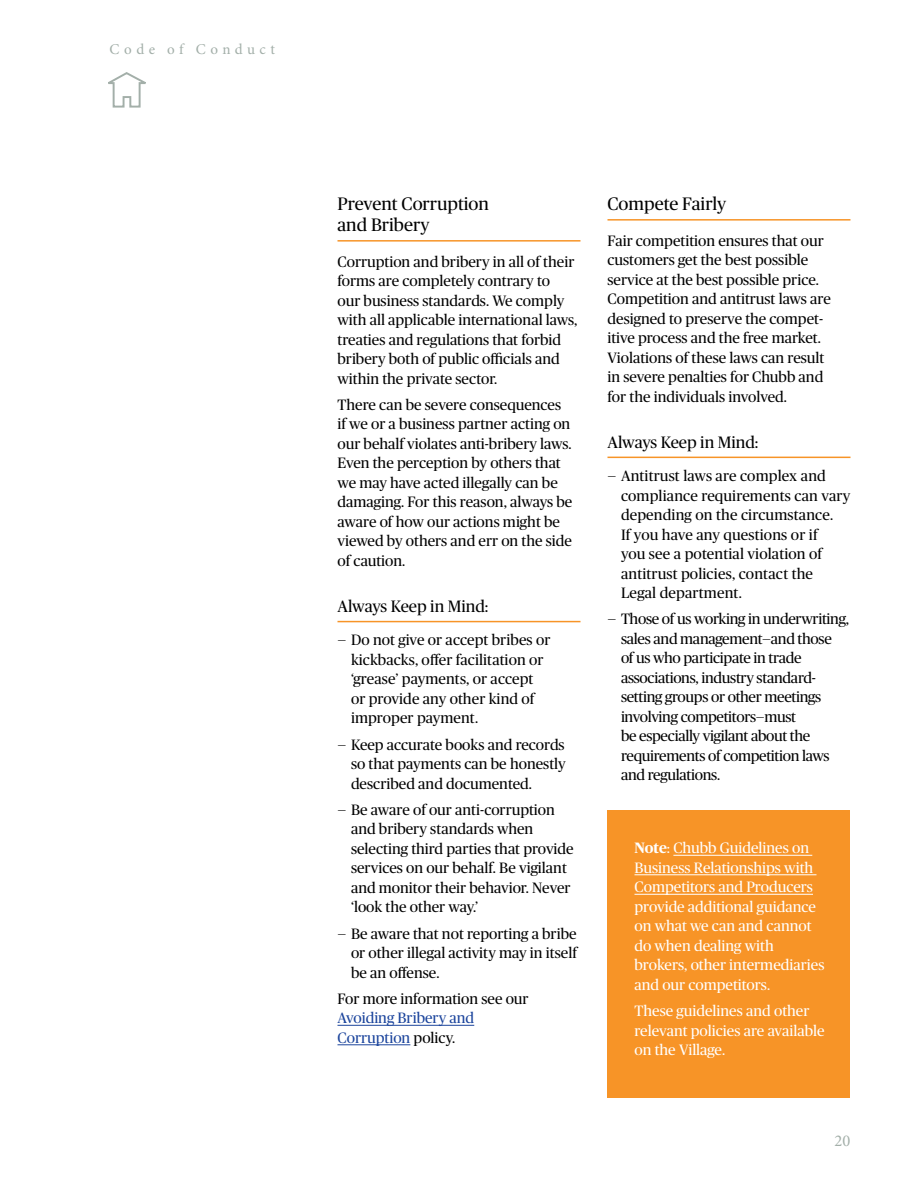
<style>
.page{position:relative;width:918px;height:1188px;background:#fff}
.page>*{position:absolute;margin:0;border:0;box-sizing:border-box;transform-origin:0 0}
.Heading_Orange_2{font:18px/21px "Chubb Publico";color:#000}
.Always_Keep_In_Mind{font:16.5px "Chubb Publico";color:#000}
.t1{font:16.5px "Minion Pro";color:#a3afa9}
.TEXT{font:15px/19.5px "Chubb Publico";color:#000}
.Bullet_-_Chubb{font:15px/19.5px "Chubb Publico";color:#000}
.TEXT-2{font:15px/19.5px "Chubb Publico";color:#fff}
.Bullet_-_Chubb-2{font:15px/19.5px "Chubb Publico";letter-spacing:-.02em;color:#000}
.t2{font:15px "Minion Pro";letter-spacing:.295em;color:#a3afa9}
.s1{color:#1b449c}
.s2{font-weight:700}
</style>
<div class="page">
<svg style="left:108px;top:72px;width:38px;height:36px"></svg>
<hr style="left:338px;top:240px;width:242px;height:2px;background:#f79427">
<hr style="left:338px;top:621px;width:242px;height:1px;background:#f79427">
<hr style="left:338px;top:1025px;width:136px;height:1px;background:#1b449c">
<hr style="left:338px;top:1044px;width:72px;height:1px;background:#1b449c">
<hr style="left:608px;top:219px;width:242px;height:2px;background:#f79427">
<hr style="left:608px;top:457px;width:242px;height:1px;background:#f79427">
<div style="left:608px;top:810px;width:242px;height:287px;background:#f79427"></div>
<hr style="left:673px;top:855px;width:139px;height:1px;background:#fff">
<hr style="left:634px;top:874px;width:182px;height:1px;background:#fff">
<hr style="left:634px;top:894px;width:179px;height:1px;background:#fff">
<p class="t2" style="left:110px;top:39px;width:167px">Code of Conduct</p>
<p class="Heading_Orange_2" style="left:338px;top:192px;width:153px">Prevent Corruption and Bribery</p>
<p class="TEXT" style="left:338px;top:251px;width:242px">Corruption and bribery in all of their forms are completely contrary to<br>our business standards. We comply with all applicable international laws, treaties and regulations that forbid bribery both of public officials and within the private sector.</p>
<p class="TEXT" style="left:338px;top:394px;width:236px">There can be severe consequences if we or a business partner acting on our behalf violates anti-bribery laws.<br>Even the perception by others that we may have acted illegally can be damaging. For this reason, always be aware of how our actions might be viewed by others and err on the side of caution.</p>
<p class="Always_Keep_In_Mind" style="left:338px;top:595px;width:153px">Always Keep in Mind:</p>
<p class="Bullet_-_Chubb" style="left:351px;top:630px;width:201px;text-indent:-14px">— Do not give or accept bribes or kickbacks, offer facilitation or ‘grease’ payments, or accept or provide any other kind of improper payment.</p>
<p class="Bullet_-_Chubb" style="left:351px;top:734px;width:216px;text-align:justify;text-indent:-14px">— Keep accurate books and records so that payments can be honestly described and documented.</p>
<p class="Bullet_-_Chubb" style="left:351px;top:799px;width:224px;text-indent:-14px">— Be aware of our anti-corruption and bribery standards when selecting third parties that provide services on our behalf. Be vigilant and monitor their behavior. Never ‘look the other way.’</p>
<p class="Bullet_-_Chubb" style="left:351px;top:923px;width:227px;text-align:justify;text-indent:-14px">— Be aware that not reporting a bribe or other illegal activity may in itself be an offense.</p>
<p class="TEXT" style="left:338px;top:988px;width:193px">For more information see our<br><span class="s1">Avoiding Bribery and<br>Corruption</span> policy.</p>
<p class="Heading_Orange_2" style="left:608px;top:192px;width:120px">Compete Fairly</p>
<p class="TEXT" style="left:608px;top:230px;width:225px">Fair competition ensures that our customers get the best possible service at the best possible price.<br>Competition and antitrust laws are designed to preserve the compet&shy;itive process and the free market.<br>Violations of these laws can result in severe penalties for Chubb and for the individuals involved.</p>
<p class="Always_Keep_In_Mind" style="left:608px;top:431px;width:153px">Always Keep in Mind:</p>
<p class="Bullet_-_Chubb" style="left:621px;top:465px;width:231px;text-indent:-14px">— Antitrust laws are complex and compliance requirements can vary depending on the circumstance.<br>If you have any questions or if<br>you see a potential violation of antitrust policies, contact the<br>Legal department.</p>
<p class="Bullet_-_Chubb-2" style="left:621px;top:609px;width:230px;text-indent:-14px">— Those of us working in underwriting, sales and management—and those<br>of us who participate in trade associations, industry standard&shy;setting groups or other meetings involving competitors—must<br>be especially vigilant about the requirements of competition laws and regulations.</p>
<p class="TEXT-2" style="left:634px;top:838px;width:192px"><span class="s2">Note</span>: Chubb Guidelines on<br>Business Relationships with<br>Competitors and Producers provide additional guidance on what we can and cannot do when dealing with brokers, other intermediaries and our competitors.</p>
<p class="TEXT-2" style="left:634px;top:1000px;width:192px">These guidelines and other relevant policies are available on the Village.</p>
<p class="t1" style="left:835px;top:1130px;width:17px">20</p>
</div>
